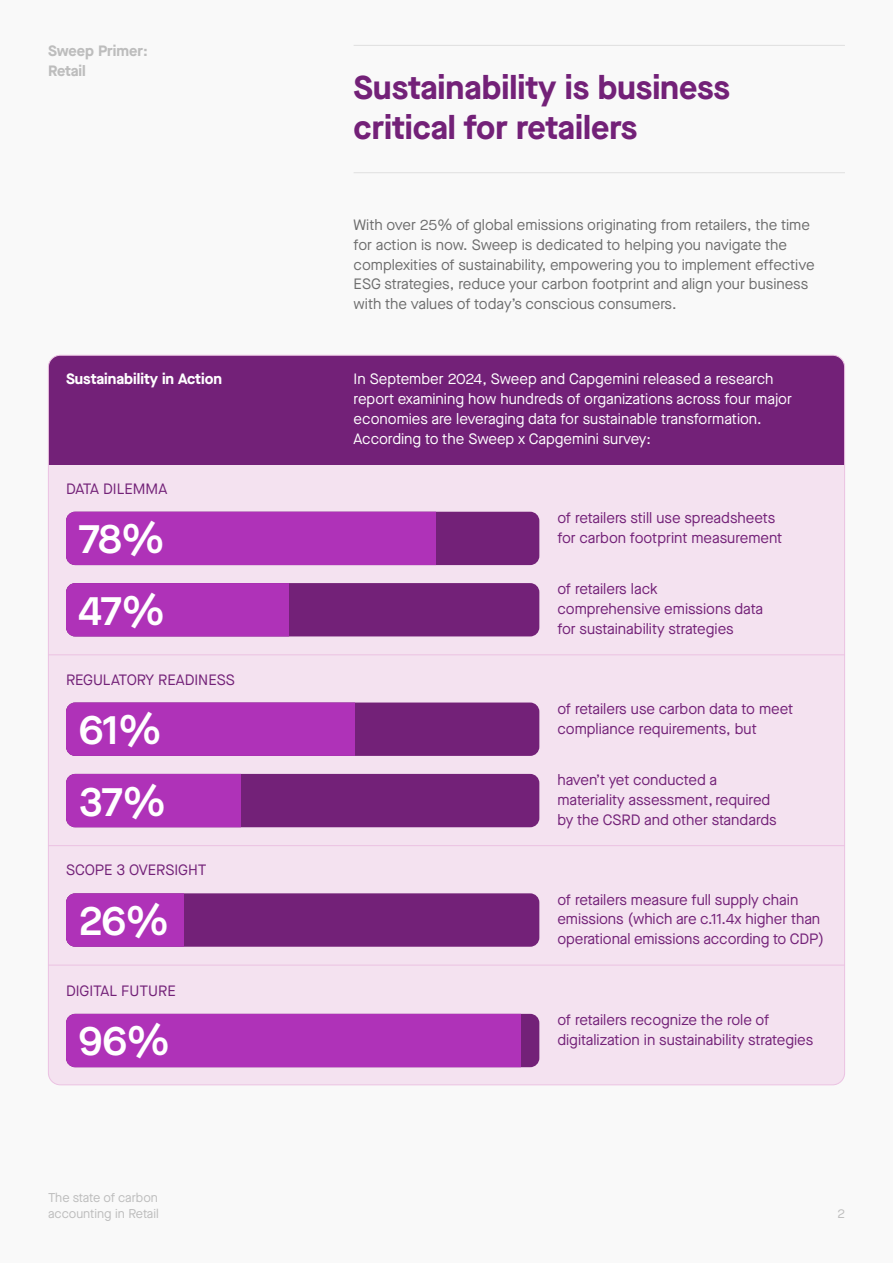
<style>
.page{position:relative;width:893px;height:1263px;background:#f9f9f9}
.page>*{position:absolute;margin:0;border:0;box-sizing:border-box;transform-origin:0 0}
.t1{font:600 41.4px "Maison Neue";letter-spacing:-.035em;color:#fff}
.t2{font:700 33px/39.6px "Maison Neue";color:#732178}
.t3{font:15px/19.8px "Maison Neue";color:#732178}
.t4{font:15px/19.8px "Maison Neue";color:#6e6e6e}
.t5{font:15px/19.8px "Maison Neue";color:#fff}
.t6{font:700 15px "Maison Neue";color:#fff}
.t7{font:700 15px/19.8px "Maison Neue";color:#bdbdbd}
.t8{font:12.75px/15.8px "Maison Neue";color:#bdbdbd}
</style>
<div class="page">
<hr style="left:354px;top:45px;width:491px;height:1px;background:#e0e0e0">
<hr style="left:354px;top:172px;width:491px;height:1px;background:#e0e0e0">
<div style="left:48px;top:355px;width:797px;height:730px;background:#f4e2f0;border-radius:12px"></div>
<div style="left:48px;top:355px;width:797px;height:109px;background:#732178"></div>
<hr style="left:48px;top:654px;width:797px;height:1px;background:#ebc2e2">
<hr style="left:48px;top:845px;width:797px;height:1px;background:#ebc2e2">
<hr style="left:48px;top:965px;width:797px;height:1px;background:#ebc2e2">
<div style="left:66px;top:512px;width:473px;height:53px;background:#732178;border-radius:9px"></div>
<div style="left:66px;top:512px;width:370px;height:53px;background:#af32b8"></div>
<div style="left:66px;top:702px;width:473px;height:54px;background:#732178;border-radius:9px"></div>
<div style="left:66px;top:702px;width:289px;height:54px;background:#af32b8"></div>
<div style="left:66px;top:1014px;width:473px;height:53px;background:#732178;border-radius:9px"></div>
<div style="left:66px;top:1014px;width:454px;height:53px;background:#af32b8"></div>
<div style="left:66px;top:774px;width:473px;height:53px;background:#732178;border-radius:9px"></div>
<div style="left:66px;top:774px;width:175px;height:53px;background:#af32b8"></div>
<div style="left:66px;top:583px;width:473px;height:53px;background:#732178;border-radius:9px"></div>
<div style="left:66px;top:583px;width:223px;height:53px;background:#af32b8"></div>
<div style="left:66px;top:893px;width:473px;height:54px;background:#732178;border-radius:9px"></div>
<div style="left:66px;top:893px;width:117px;height:54px;background:#af32b8"></div>
<p class="t7" style="left:48px;top:41px;width:101px">Sweep Primer:<br>Retail</p>
<p class="t6" style="left:66px;top:368px;width:158px">Sustainability in Action</p>
<p class="t3" style="left:66px;top:478px;width:103px">DATA DILEMMA</p>
<h1 class="t1" style="left:79px;top:510px;width:87px">78%</h1>
<h1 class="t1" style="left:79px;top:581px;width:88px">47%</h1>
<p class="t3" style="left:66px;top:669px;width:170px">REGULATORY READINESS</p>
<h1 class="t1" style="left:79px;top:701px;width:84px">61%</h1>
<h1 class="t1" style="left:79px;top:772px;width:89px">37%</h1>
<p class="t3" style="left:66px;top:860px;width:142px">SCOPE 3 OVERSIGHT</p>
<h1 class="t1" style="left:79px;top:892px;width:92px">26%</h1>
<p class="t3" style="left:66px;top:980px;width:111px">DIGITAL FUTURE</p>
<h1 class="t1" style="left:79px;top:1012px;width:92px">96%</h1>
<p class="t8" style="left:48px;top:1190px;width:112px">The state of carbon accounting in Retail</p>
<h2 class="t2" style="left:354px;top:67px;width:378px">Sustainability is business critical for retailers</h2>
<p class="t4" style="left:354px;top:215px;width:462px">With over 25% of global emissions originating from retailers, the time for action is now. Sweep is dedicated to helping you navigate the complexities of sustainability, empowering you to implement effective ESG strategies, reduce your carbon footprint and align your business with the values of today’s conscious consumers.</p>
<p class="t5" style="left:354px;top:369px;width:440px">In September 2024, Sweep and Capgemini released a research report examining how hundreds of organizations across four major economies are leveraging data for sustainable transformation.<br>According to the Sweep x Capgemini survey:</p>
<p class="t3" style="left:557px;top:508px;width:226px">of retailers still use spreadsheets for carbon footprint measurement</p>
<p class="t3" style="left:557px;top:579px;width:207px">of retailers lack comprehensive emissions data for sustainability strategies</p>
<p class="t3" style="left:557px;top:699px;width:237px">of retailers use carbon data to meet compliance requirements, but</p>
<p class="t3" style="left:557px;top:770px;width:221px">haven’t yet conducted a materiality assessment, required by the CSRD and other standards</p>
<p class="t3" style="left:557px;top:889px;width:268px">of retailers measure full supply chain emissions (which are c.11.4x higher than operational emissions according to CDP)</p>
<p class="t3" style="left:557px;top:1010px;width:257px">of retailers recognize the role of digitalization in sustainability strategies</p>
<p class="t8" style="left:837px;top:1205px;width:9px">2</p>
</div>
